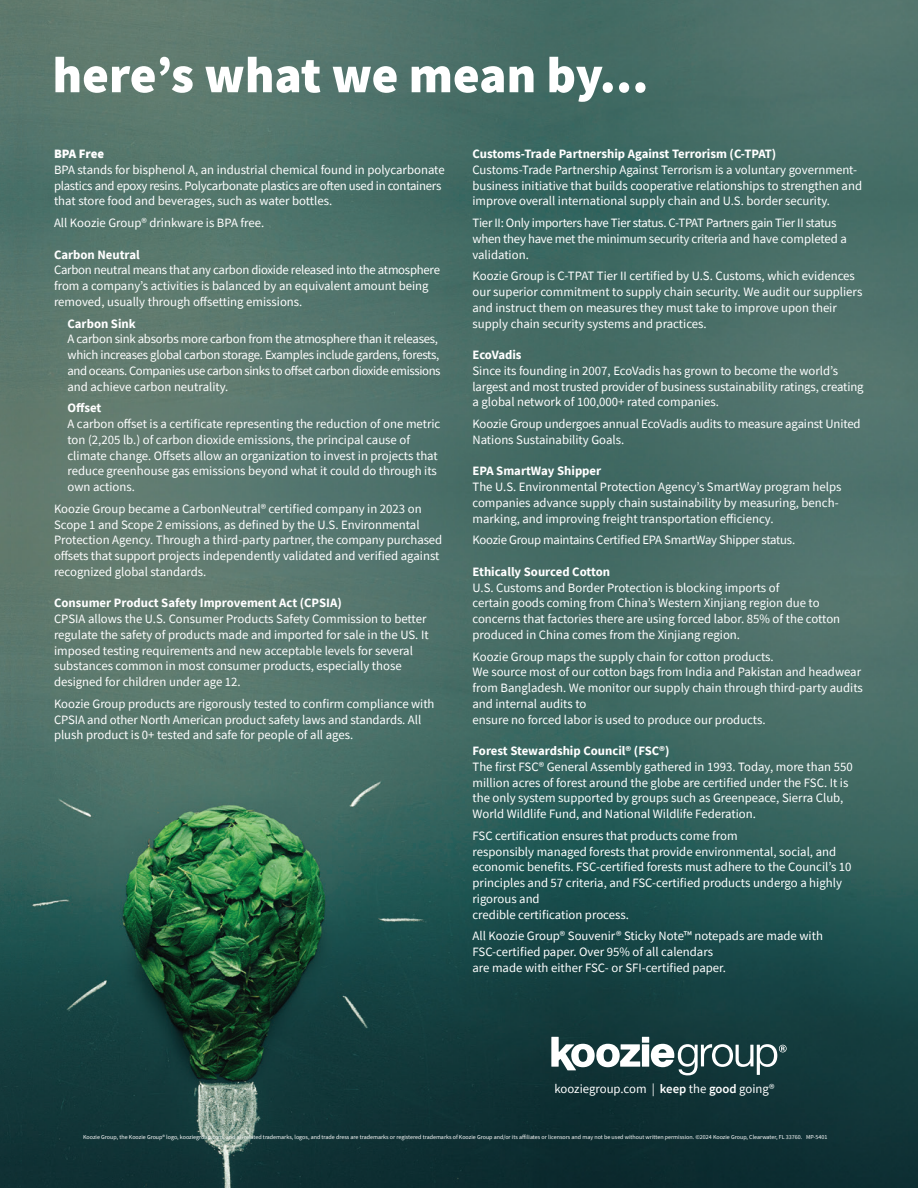
<style>
.page{position:relative;width:918px;height:1188px;background:#fff}
.page>*{position:absolute;margin:0;border:0;box-sizing:border-box;transform-origin:0 0}
.t1{font:900 51px "Source Sans Pro";color:#fff}
.t2{font:12.75px/15.8px "Source Sans Pro";color:#fff}
.t3{font:12.75px/15.8px "Source Sans Pro";letter-spacing:-.02em;color:#fff}
.t4{font:700 12.75px "Source Sans Pro";color:#fff}
.t5{font:900 12.75px "Source Sans Pro";letter-spacing:-.01em;color:#fff}
.t6{font:6px "Source Sans Pro";color:#fff}
.s1{font-weight:600}
</style>
<div class="page">
<img style="left:22px;top:200px;width:896px;height:988px">
<img style="left:22px;top:0;width:896px;height:200px">
<img style="left:0;top:200px;width:22px;height:988px">
<img style="left:0;top:487px;width:10px;height:701px">
<img style="left:0;top:0;width:22px;height:200px">
<div style="left:642px;top:1044px;width:7px;height:23px;background:#fff"></div>
<div style="left:642px;top:1037px;width:7px;height:6px;background:#fff"></div>
<svg style="left:551px;top:1037px;width:89px;height:33px"></svg>
<svg style="left:651px;top:1044px;width:136px;height:31px"></svg>
<p class="t1" style="left:52px;top:40px;width:598px">here’s what we mean by...</p>
<p class="t5" style="left:54px;top:145px;width:52px">BPA Free</p>
<p class="t2" style="left:54px;top:162px;width:392px">BPA stands for bisphenol A, an industrial chemical found in polycarbonate plastics and epoxy resins. Polycarbonate plastics are often used in containers that store food and beverages, such as water bottles.</p>
<p class="t2" style="left:54px;top:215px;width:212px">All Koozie Group® drinkware is BPA free.</p>
<p class="t4" style="left:54px;top:246px;width:87px">Carbon Neutral</p>
<p class="t2" style="left:54px;top:262px;width:388px">Carbon neutral means that any carbon dioxide released into the atmosphere from a company’s activities is balanced by an equivalent amount being removed, usually through offsetting emissions.</p>
<p class="t4" style="left:68px;top:315px;width:70px">Carbon Sink</p>
<p class="t3" style="left:68px;top:331px;width:375px">A carbon sink absorbs more carbon from the atmosphere than it releases, which increases global carbon storage. Examples include gardens, forests, and oceans. Companies use carbon sinks to offset carbon dioxide emissions and achieve carbon neutrality.</p>
<p class="t4" style="left:68px;top:399px;width:36px">Offset</p>
<p class="t2" style="left:68px;top:416px;width:374px">A carbon offset is a certificate representing the reduction of one metric ton (2,205 lb.) of carbon dioxide emissions, the principal cause of climate change. Offsets allow an organization to invest in projects that reduce greenhouse gas emissions beyond what it could do through its own actions.</p>
<p class="t2" style="left:54px;top:501px;width:390px">Koozie Group became a CarbonNeutral® certified company in 2023 on Scope 1 and Scope 2 emissions, as defined by the U.S. Environmental Protection Agency. Through a third-party partner, the company purchased offsets that support projects independently validated and verified against recognized global standards.</p>
<p class="t4" style="left:54px;top:594px;width:289px">Consumer Product Safety Improvement Act (CPSIA)</p>
<p class="t2" style="left:54px;top:611px;width:376px">CPSIA allows the U.S. Consumer Products Safety Commission to better regulate the safety of products made and imported for sale in the US. It imposed testing requirements and new acceptable levels for several substances common in most consumer products, especially those designed for children under age 12.</p>
<p class="t2" style="left:54px;top:696px;width:382px">Koozie Group products are rigorously tested to confirm compliance with<br>CPSIA and other North American product safety laws and standards. All plush product is 0+ tested and safe for people of all ages.</p>
<p class="t4" style="left:472px;top:145px;width:305px">Customs-Trade Partnership Against Terrorism (C-TPAT)</p>
<p class="t2" style="left:472px;top:162px;width:386px">Customs-Trade Partnership Against Terrorism is a voluntary government-</p>
<p class="t2" style="left:472px;top:177px;width:391px">business initiative that builds cooperative relationships to strengthen and improve overall international supply chain and U.S. border security.</p>
<p class="t3" style="left:472px;top:215px;width:376px">Tier II: Only importers have Tier status. C-TPAT Partners gain Tier II status when they have met the minimum security criteria and have completed a validation.</p>
<p class="t2" style="left:472px;top:268px;width:391px">Koozie Group is C-TPAT Tier II certified by U.S. Customs, which evidences our superior commitment to supply chain security. We audit our suppliers and instruct them on measures they must take to improve upon their supply chain security systems and practices.</p>
<p class="t4" style="left:472px;top:346px;width:51px">EcoVadis</p>
<p class="t2" style="left:472px;top:363px;width:393px">Since its founding in 2007, EcoVadis has grown to become the world’s largest and most trusted provider of business sustainability ratings, creating a global network of 100,000+ rated companies.</p>
<p class="t2" style="left:472px;top:416px;width:390px">Koozie Group undergoes annual EcoVadis audits to measure against United<br>Nations Sustainability Goals.</p>
<p class="t4" style="left:472px;top:462px;width:130px">EPA SmartWay Shipper</p>
<p class="t2" style="left:472px;top:479px;width:371px">The U.S. Environmental Protection Agency’s SmartWay program helps companies advance supply chain sustainability by measuring, bench&shy;marking, and improving freight transportation efficiency.</p>
<p class="t3" style="left:472px;top:532px;width:324px">Koozie Group maintains Certified EPA SmartWay Shipper status.</p>
<p class="t4" style="left:472px;top:563px;width:139px">Ethically Sourced Cotton</p>
<p class="t2" style="left:472px;top:579px;width:369px">U.S. Customs and Border Protection is blocking imports of<br>certain goods coming from China’s Western Xinjiang region due to concerns that factories there are using forced labor. 85% of the cotton produced in China comes from the Xinjiang region.</p>
<p class="t2" style="left:472px;top:648px;width:392px">Koozie Group maps the supply chain for cotton products.<br>We source most of our cotton bags from India and Pakistan and headwear from Bangladesh. We monitor our supply chain through third-party audits and internal audits to<br>ensure no forced labor is used to produce our products.</p>
<p class="t4" style="left:472px;top:742px;width:198px">Forest Stewardship Council® (FSC®)</p>
<p class="t2" style="left:472px;top:759px;width:382px">The first FSC® General Assembly gathered in 1993. Today, more than 550 million acres of forest around the globe are certified under the FSC. It is the only system supported by groups such as Greenpeace, Sierra Club, World Wildlife Fund, and National Wildlife Federation.</p>
<p class="t2" style="left:472px;top:828px;width:381px">FSC certification ensures that products come from<br>responsibly managed forests that provide environmental, social, and economic benefits. FSC-certified forests must adhere to the Council’s 10 principles and 57 criteria, and FSC-certified products undergo a highly rigorous and<br>credible certification process.</p>
<p class="t2" style="left:472px;top:928px;width:352px">All Koozie Group® Souvenir® Sticky Note™ notepads are made with<br>FSC-certified paper. Over 95% of all calendars<br>are made with either FSC- or SFI-certified paper.</p>
<p class="t2" style="left:554px;top:1081px;width:222px">kooziegroup.com | <span class="s1">keep</span> the <span class="s1">good</span> going®</p>
<p class="t6" style="left:83px;top:1133px;width:746px">Koozie Group, the Koozie Group® logo, kooziegroup.com, and all related trademarks, logos, and trade dress are trademarks or registered trademarks of Koozie Group and/or its affiliates or licensors and may not be used without written permission. ©2024 Koozie Group, Clearwater, FL 33760. MP-5401</p>
</div>
